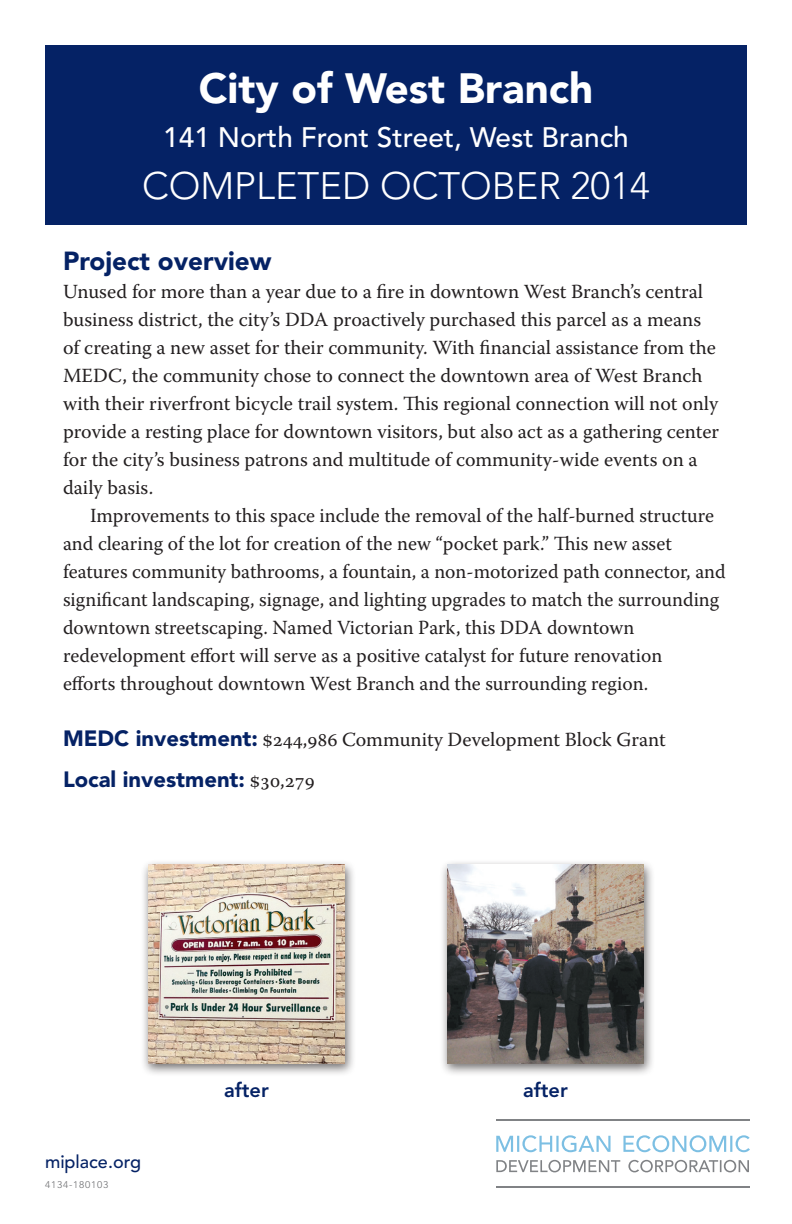
<style>
.page{position:relative;width:792px;height:1224px;background:#fff}
.page>*{position:absolute;margin:0;border:0;box-sizing:border-box;transform-origin:0 0}
.t1{font:900 42px "Avenir";color:#fff}
.t2{font:300 38px "Avenir";color:#fff}
.t3{font:500 28px "Avenir";color:#fff}
.t4{font:900 26px "Avenir";color:#052265}
.t5{font:900 22px "Avenir";color:#052265}
.t6{font:20px/28px "Warnock Pro";color:#231f20}
.t7{font:800 20px "Avenir";color:#052265}
.t8{font:500 18px "Avenir";color:#052265}
.t9{font:300 9.6px "Avenir";letter-spacing:.08em;color:#6c6d70;scale:1.04 1}
.s1{font-family:"Avenir";font-weight:900;font-size:22px;color:#052265}
.s2{font-family:"Warnock Pro";font-weight:400;font-size:20px;color:#231f20}
</style>
<div class="page">
<div style="left:45px;top:45px;width:702px;height:180px;background:#052265"></div>
<svg style="left:496px;top:1160px;width:253px;height:12px"></svg>
<svg style="left:496px;top:1135px;width:254px;height:17px"></svg>
<hr style="left:496px;top:1120px;width:254px;height:1px;background:#808285">
<hr style="left:496px;top:1186px;width:254px;height:1px;background:#808285">
<div style="left:140px;top:859px;width:216px;height:218px;background:#231f20;opacity:.65"></div>
<img style="left:148px;top:865px;width:197px;height:199px">
<div style="left:439px;top:859px;width:216px;height:218px;background:#231f20;opacity:.65"></div>
<img style="left:447px;top:865px;width:197px;height:199px">
<p class="t1" style="left:199px;top:63px;width:396px">City of West Branch</p>
<p class="t3" style="left:163px;top:121px;width:467px">141 North Front Street, West Branch</p>
<p class="t2" style="left:142px;top:163px;width:509px">COMPLETED OCTOBER 2014</p>
<p class="t4" style="left:63px;top:245px;width:210px">Project overview</p>
<p class="t6" style="left:63px;top:277px;width:658px">Unused for more than a year due to a fire in downtown West Branch’s central business district, the city’s DDA proactively purchased this parcel as a means of creating a new asset for their community. With financial assistance from the MEDC, the community chose to connect the downtown area of West Branch with their riverfront bicycle trail system. This regional connection will not only provide a resting place for downtown visitors, but also act as a gathering center for the city’s business patrons and multitude of community-wide events on a daily basis.</p>
<p class="t6" style="left:63px;top:501px;width:664px;text-indent:27px">Improvements to this space include the removal of the half-burned structure and clearing of the lot for creation of the new “pocket park.” This new asset features community bathrooms, a fountain, a non-motorized path connector, and significant landscaping, signage, and lighting upgrades to match the surrounding downtown streetscaping. Named Victorian Park, this DDA downtown redevelopment effort will serve as a positive catalyst for future renovation<br>efforts throughout downtown West Branch and the surrounding region.</p>
<p class="t6" style="left:63px;top:725px;width:604px"><span class="s1">MEDC investment:</span> $244,986 Community Development Block Grant</p>
<p class="t5" style="left:63px;top:766px;width:253px">Local investment: <span class="s2">$30,279</span></p>
<p class="t8" style="left:45px;top:1151px;width:98px">miplace.org</p>
<p class="t9" style="left:45px;top:1179px;width:62px">4134-180103</p>
<p class="t7" style="left:224px;top:1078px;width:46px">after</p>
<p class="t7" style="left:523px;top:1078px;width:46px">after</p>
</div>
